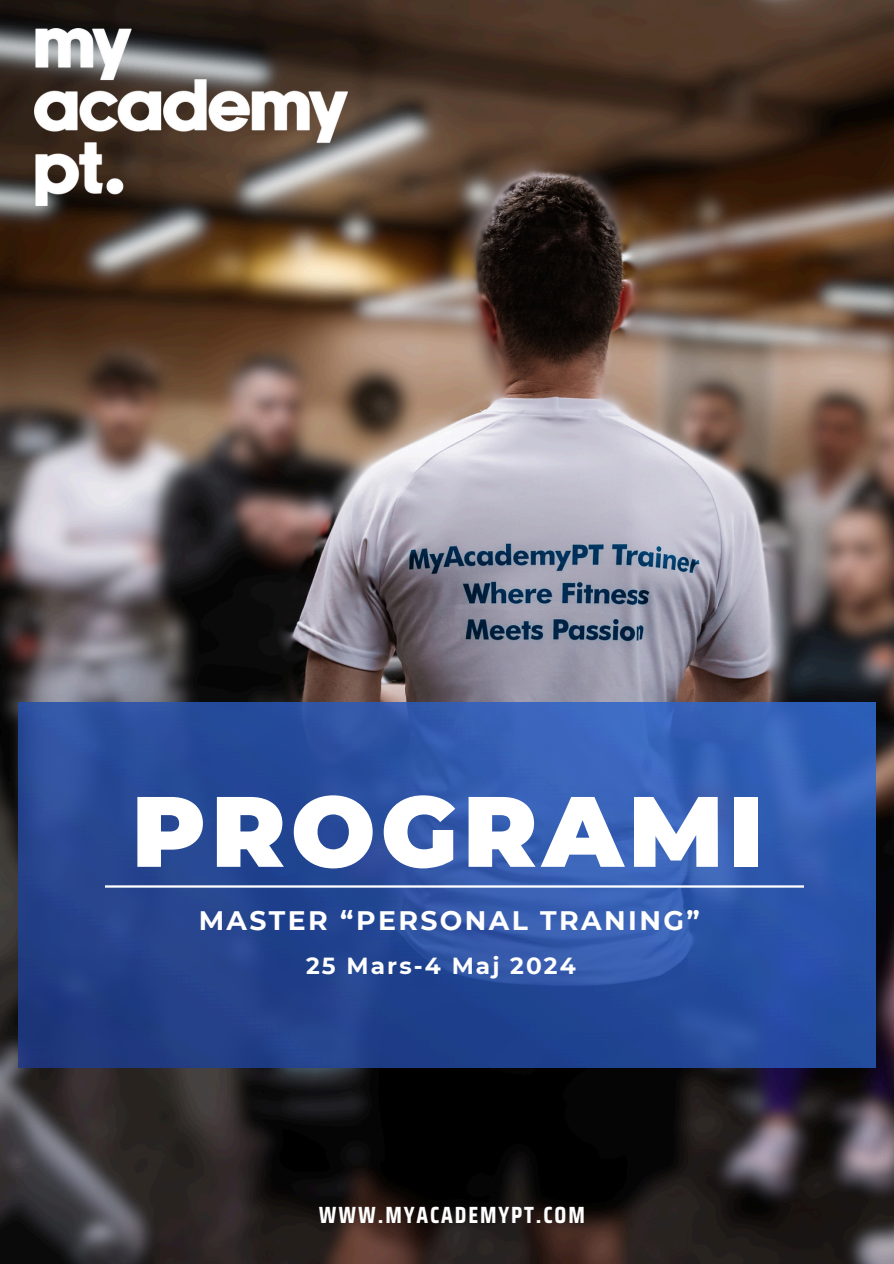
<style>
.page{position:relative;width:894px;height:1264px;background:#fff}
.page>*{position:absolute;margin:0;border:0;box-sizing:border-box;transform-origin:0 0}
.t1{font:900 99.75px "Montserrat";letter-spacing:.055em;color:#fff}
.t2{font:700 26.7px "Montserrat";letter-spacing:.09em;color:#fff}
.t3{font:700 23.4px "Saira Condensed";letter-spacing:.08em;color:#fff}
.t4{font:700 23.25px "Montserrat";letter-spacing:.09em;color:#fff}
</style>
<div class="page">
<img style="left:0;top:0;width:893px;height:1263px">
<img style="left:18px;top:702px;width:856px;height:365px">
<img style="left:106px;top:885px;width:697px;height:2px">
<img style="left:35px;top:28px;width:313px;height:178px">
<p class="t1" style="left:132px;top:770px;width:633px">PROGRAMI</p>
<p class="t2" style="left:199px;top:904px;width:502px">MASTER “PERSONAL TRANING”</p>
<p class="t4" style="left:306px;top:951px;width:271px">25 Mars-4 Maj 2024</p>
<h1 class="t3" style="left:319px;top:1195px;width:267px">WWW.MYACADEMYPT.COM</h1>
</div>
